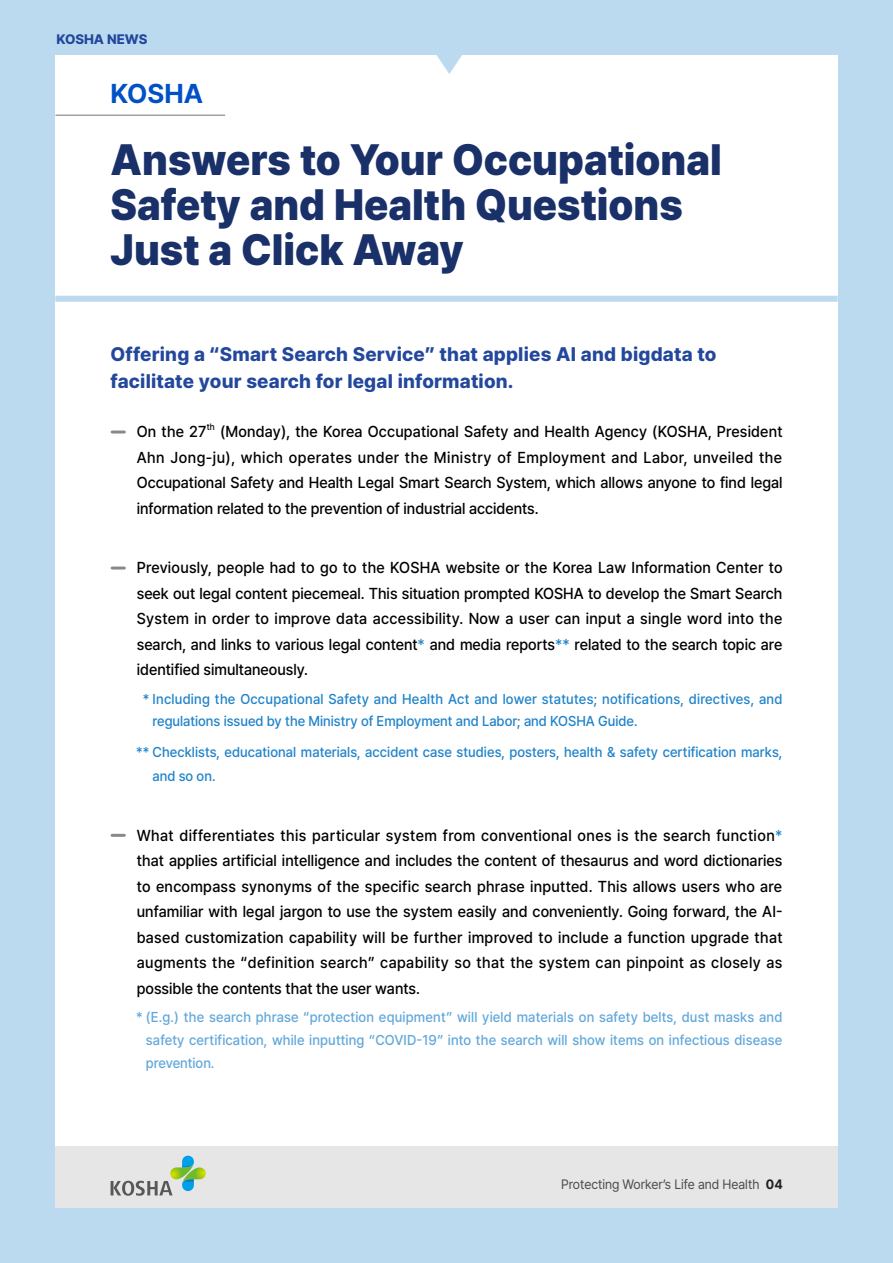
<style>
.page{position:relative;width:893px;height:1263px;background:#bcdaef}
.page>*{position:absolute;margin:0;border:0;box-sizing:border-box;transform-origin:0 0}
.t1{font:900 43.5px/45px "Pretendard";color:#1a3069;scale:.95 1}
.t2{font:700 27px "Pretendard";color:#0051c6}
.t3{font:800 19.5px/27px "Pretendard";letter-spacing:.01em;color:#22479c}
.t4{font:500 15.75px/25.5px "Pretendard";color:#000;text-align:justify;scale:.95 1}
.t5{font:500 14.25px/22.5px "Pretendard";letter-spacing:.005em;color:#1f83ca;scale:.95 1}
.t6{font:500 14.25px/23px "Pretendard";letter-spacing:.01em;color:#62a8da;text-align:justify;scale:.95 1}
.t7{font:800 13.65px "Pretendard";color:#22479c}
.t8{font:13.5px "Pretendard";color:#4e4b4c;scale:.95 1}
.t9{font:500 9.15px "Pretendard";color:#000;scale:.95 1}
.s1{color:#1f83ca}
.s2{color:#fff}
.s3{font-weight:700;color:#221e1f}
</style>
<div class="page">
<div style="left:55px;top:55px;width:783px;height:1153px;background:#fff"></div>
<div style="left:55px;top:1147px;width:783px;height:61px;background:#e6e6e6"></div>
<svg style="left:112px;top:430px;width:12px;height:3px"></svg>
<svg style="left:112px;top:566px;width:12px;height:3px"></svg>
<svg style="left:112px;top:834px;width:12px;height:3px"></svg>
<div style="left:55px;top:296px;width:783px;height:6px;background:#bcdaef"></div>
<hr style="left:56px;top:114px;width:169px;height:2px;background:#9fa0a0">
<svg style="left:111px;top:1156px;width:95px;height:40px"></svg>
<svg style="left:436px;top:55px;width:26px;height:19px"></svg>
<p class="t7" style="left:56px;top:29px;width:93px">KOSHA NEWS</p>
<h2 class="t2" style="left:111px;top:74px;width:94px">KOSHA</h2>
<h1 class="t1" style="left:111px;top:136px;width:645px">Answers to Your Occupational<br>Safety and Health Questions<br>Just a Click Away</h1>
<p class="t3" style="left:111px;top:340px;width:607px">Offering a “Smart Search Service” that applies AI and bigdata to facilitate your search for legal information.</p>
<p class="t4" style="left:137px;top:418px;width:75px">On the 27</p>
<p class="t9" style="left:207px;top:420px;width:10px">th</p>
<p class="t4" style="left:137px;top:418px;width:681px;text-indent:83px">(Monday), the Korea Occupational Safety and Health Agency (KOSHA, President Ahn Jong-ju), which operates under the Ministry of Employment and Labor, unveiled the Occupational Safety and Health Legal Smart Search System, which allows anyone to find legal information related to the prevention of industrial accidents.</p>
<p class="t4" style="left:137px;top:554px;width:681px">Previously, people had to go to the KOSHA website or the Korea Law Information Center to seek out legal content piecemeal. This situation prompted KOSHA to develop the Smart Search System in order to improve data accessibility. Now a user can input a single word into the search, and links to various legal content<span class="s1">*</span> and media reports<span class="s1">**</span> related to the search topic are identified simultaneously.</p>
<p class="t5" style="left:153px;top:687px;width:664px;text-indent:-17px"><span class="s2">*</span>* Including the Occupational Safety and Health Act and lower statutes; notifications, directives, and regulations issued by the Ministry of Employment and Labor; and KOSHA Guide.</p>
<p class="t5" style="left:153px;top:740px;width:664px;line-height:23.2px;text-indent:-17px">** Checklists, educational materials, accident case studies, posters, health &amp; safety certification marks, and so on.</p>
<p class="t4" style="left:137px;top:822px;width:681px">What differentiates this particular system from conventional ones is the search function<span class="s1">* </span>that applies artificial intelligence and includes the content of thesaurus and word dictionaries to encompass synonyms of the specific search phrase inputted. This allows users who are unfamiliar with legal jargon to use the system easily and conveniently. Going forward, the AI&shy;based customization capability will be further improved to include a function upgrade that augments the “definition search” capability so that the system can pinpoint as closely as possible the contents that the user wants.</p>
<p class="t6" style="left:146px;top:1005px;width:671px;text-indent:-10px">* (E.g.) the search phrase “protection equipment” will yield materials on safety belts, dust masks and safety certification, while inputting “COVID-19” into the search will show items on infectious disease prevention.</p>
<p class="t8" style="left:561px;top:1174px;width:235px">Protecting Worker’s Life and Health <span class="s3">04</span></p>
</div>
